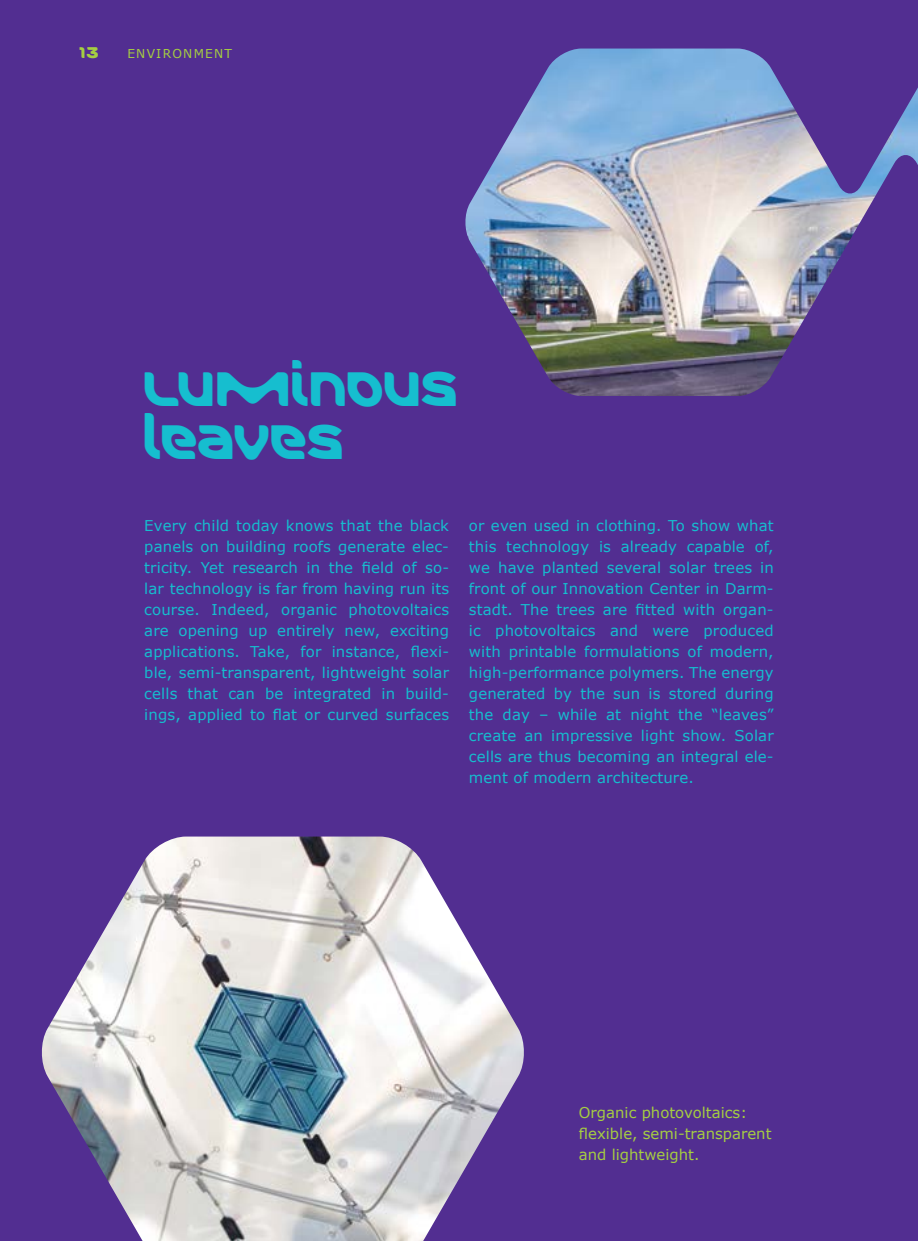
<style>
.page{position:relative;width:918px;height:1241px;background:#fff}
.page>*{position:absolute;margin:0;border:0;box-sizing:border-box;transform-origin:0 0}
.t1{font:49px/52.5px "Merck";letter-spacing:-.005em;color:#16becf}
.t2{font:15.75px "Merck";color:#a5cf42}
.t3{font:14.88px/21px "Verdana";letter-spacing:.01em;color:#16becf;text-align:justify}
.t4{font:14.88px/21px "Verdana";color:#a5cf42}
.t5{font:12.25px "Verdana";letter-spacing:.1em;color:#a5cf42}
</style>
<div class="page">
<div style="left:0;top:0;width:918px;height:1240px;background:#522e91"></div>
<img style="left:465px;top:49px;width:453px;height:347px">
<img style="left:41px;top:836px;width:483px;height:404px">
<p class="t2" style="left:79px;top:43px;width:21px">13</p>
<p class="t5" style="left:127px;top:45px;width:106px">ENVIRONMENT</p>
<h1 class="t1" style="left:144px;top:363px;width:316px">LUMINOUS<br>LEAVES</h1>
<p class="t3" style="left:144px;top:515px;width:306px">Every child today knows that the black panels on building roofs generate elec&shy;tricity. Yet research in the field of so&shy;lar technology is far from having run its course. Indeed, organic photovoltaics are opening up entirely new, exciting applications. Take, for instance, flexi&shy;ble, semi-transparent, lightweight solar cells that can be integrated in build&shy;ings, applied to flat or curved surfaces</p>
<p class="t3" style="left:469px;top:515px;width:306px">or even used in clothing. To show what this technology is already capable of, we have planted several solar trees in front of our Innovation Center in Darm&shy;stadt. The trees are fitted with organ&shy;ic photovoltaics and were produced with printable formulations of modern, high-performance polymers. The energy generated by the sun is stored during the day – while at night the “leaves” create an impressive light show. Solar cells are thus becoming an integral ele&shy;ment of modern architecture.</p>
<p class="t4" style="left:579px;top:1102px;width:194px">Organic photovoltaics: flexible, semi-transparent and lightweight.</p>
</div>
